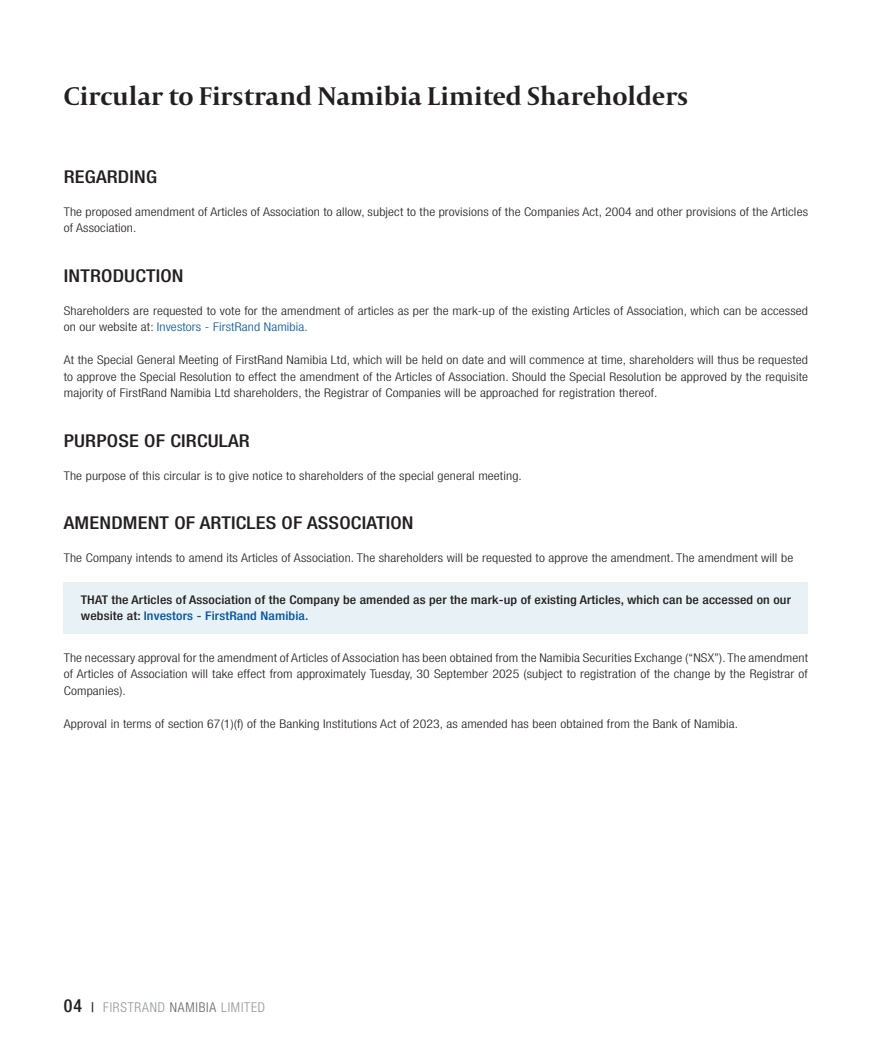
<style>
.page{position:relative;width:893px;height:1063px;background:#fff}
.page>*{position:absolute;margin:0;border:0;box-sizing:border-box;transform-origin:0 0}
.Main_heading_2024{font:700 27px "Capitolium 2";color:#231f20}
.Bodycopy_2024{font:500 condensed 17.7px "Helvetica Neue LT Std";letter-spacing:.01em;color:#231f20;scale:1.15 1}
.t1{font:300 condensed 13.5px "Helvetica Neue LT Std";letter-spacing:.06em;color:#939598}
.Bodycopy_2024-2{font:300 condensed 12px/16.5px "Helvetica Neue LT Std";letter-spacing:.01em;color:#231f20;scale:1.15 1}
.Bodycopy_2024-3{font:500 condensed 12px/16.5px "Helvetica Neue LT Std";letter-spacing:.01em;color:#231f20;scale:1.15 1}
.s1{color:#0154a6}
.s2{font-weight:500;font-size:18px;color:#231f20}
.s3{font-weight:500;color:#231f20}
.s4{color:#636366}
</style>
<div class="page">
<div style="left:64px;top:583px;width:744px;height:51px;background:#e8f2f6"></div>
<p class="Main_heading_2024" style="left:64px;top:78px;width:626px">Circular to Firstrand Namibia Limited Shareholders</p>
<p class="Bodycopy_2024" style="left:64px;top:166px;width:83px">REGARDING</p>
<p class="Bodycopy_2024-2" style="left:64px;top:203px;width:649px">The proposed amendment of Articles of Association to allow, subject to the provisions of the Companies Act, 2004 and other provisions of the Articles of Association.</p>
<p class="Bodycopy_2024" style="left:64px;top:265px;width:106px">INTRODUCTION</p>
<p class="Bodycopy_2024-2" style="left:64px;top:302px;width:649px">Shareholders are requested to vote for the amendment of articles as per the mark-up of the existing Articles of Association, which can be accessed on our website at: <span class="s1">Investors - FirstRand Namibia.</span></p>
<p class="Bodycopy_2024-2" style="left:64px;top:352px;width:649px;text-align:justify">At the Special General Meeting of FirstRand Namibia Ltd, which will be held on date and will commence at time, shareholders will thus be requested to approve the Special Resolution to effect the amendment of the Articles of Association. Should the Special Resolution be approved by the requisite majority of FirstRand Namibia Ltd shareholders, the Registrar of Companies will be approached for registration thereof.</p>
<p class="Bodycopy_2024" style="left:64px;top:430px;width:163px">PURPOSE OF CIRCULAR</p>
<p class="Bodycopy_2024-2" style="left:64px;top:467px;width:400px">The purpose of this circular is to give notice to shareholders of the special general meeting.</p>
<p class="Bodycopy_2024" style="left:64px;top:512px;width:306px">AMENDMENT OF ARTICLES OF ASSOCIATION</p>
<p class="Bodycopy_2024-2" style="left:64px;top:550px;width:636px">The Company intends to amend its Articles of Association. The shareholders will be requested to approve the amendment. The amendment will be</p>
<p class="Bodycopy_2024-3" style="left:81px;top:591px;width:619px">THAT the Articles of Association of the Company be amended as per the mark-up of existing Articles, which can be accessed on our website at: <span class="s1">Investors - FirstRand Namibia.</span></p>
<p class="Bodycopy_2024-2" style="left:64px;top:649px;width:649px;text-align:justify">The necessary approval for the amendment of Articles of Association has been obtained from the Namibia Securities Exchange (“NSX”). The amendment of Articles of Association will take effect from approximately Tuesday, 30 September 2025 (subject to registration of the change by the Registrar of Companies).</p>
<p class="Bodycopy_2024-2" style="left:64px;top:715px;width:588px">Approval in terms of section 67(1)(f) of the Banking Institutions Act of 2023, as amended has been obtained from the Bank of Namibia.</p>
<p class="t1" style="left:64px;top:1000px;width:203px"><span class="s2">04</span> <span class="s3">|</span> FIRSTRAND <span class="s4">NAMIBIA</span> LIMITED</p>
</div>
